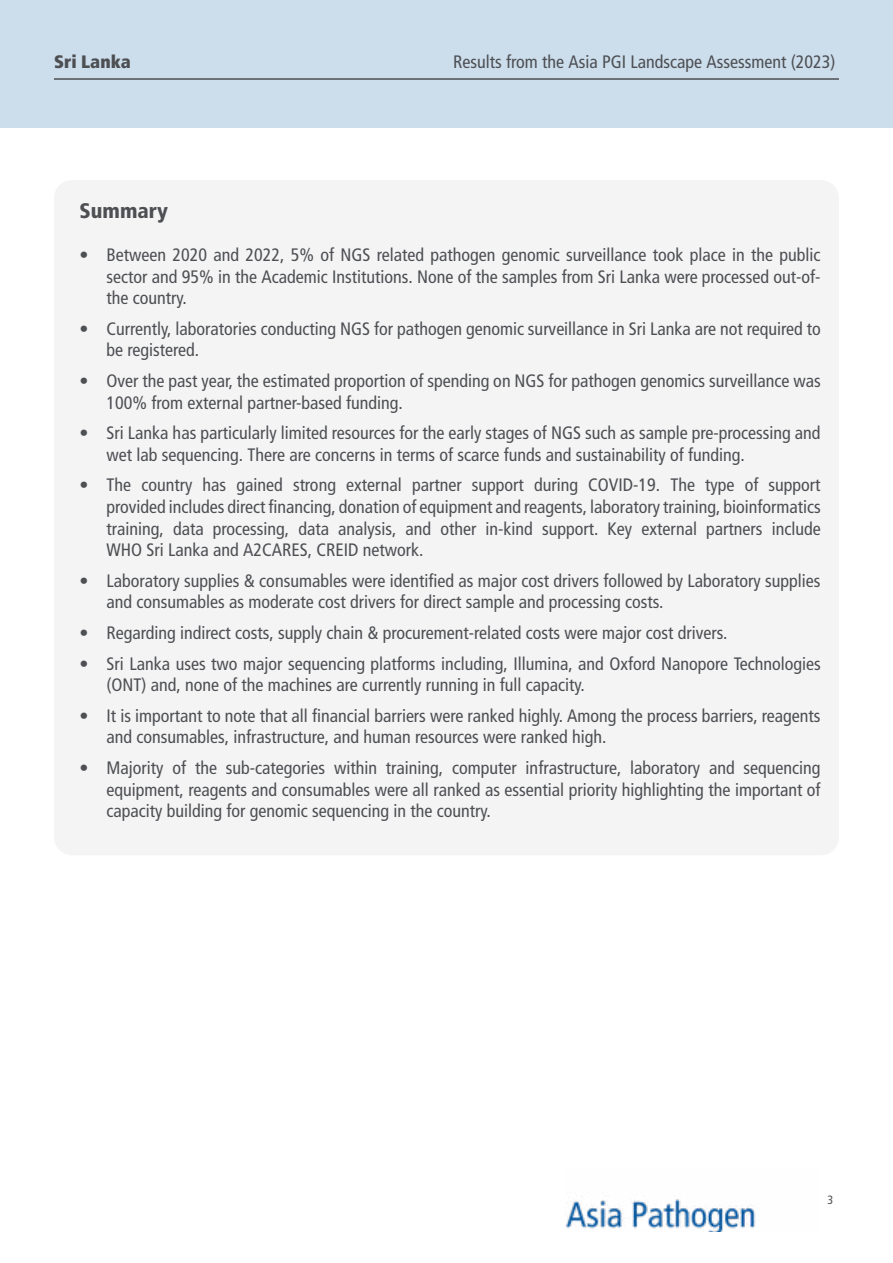
<style>
.page{position:relative;width:893px;height:1263px;background:#fff}
.page>*{position:absolute;margin:0;border:0;box-sizing:border-box;transform-origin:0 0}
.t1{font:21px "Frutiger LT 77 Blk Cn";color:#4d4f53}
.t2{font:18px/21.6px "Frutiger LT 57 Cn";color:#4d4f53}
.t3{font:18px "Frutiger LT 87 X Blk Cn";color:#4d4f53}
.t4{font:12px "Frutiger LT 57 Cn";color:#4d4f53}
</style>
<div class="page">
<img style="left:565px;top:1199px;width:191px;height:33px">
<div style="left:54px;top:180px;width:785px;height:675px;background:#f4f4f4;border-radius:18px"></div>
<div style="left:0;top:0;width:893px;height:128px;background:#ccddeb"></div>
<hr style="left:54px;top:78px;width:785px;height:2px;background:#4d4f53">
<p class="t3" style="left:54px;top:51px;width:78px">Sri Lanka</p>
<p class="t2" style="left:453px;top:51px;width:384px">Results from the Asia PGI Landscape Assessment (2023)</p>
<p class="t1" style="left:80px;top:198px;width:90px">Summary</p>
<p class="t2" style="left:107px;top:244px;width:715px;text-align:justify;text-indent:-27px">• Between 2020 and 2022, 5% of NGS related pathogen genomic surveillance took place in the public sector and 95% in the Academic Institutions. None of the samples from Sri Lanka were processed out-of&shy;the country.</p>
<p class="t2" style="left:107px;top:318px;width:716px;text-indent:-27px">• Currently, laboratories conducting NGS for pathogen genomic surveillance in Sri Lanka are not required to be registered.</p>
<p class="t2" style="left:107px;top:370px;width:716px;text-indent:-27px">• Over the past year, the estimated proportion of spending on NGS for pathogen genomics surveillance was<br>100% from external partner-based funding.</p>
<p class="t2" style="left:107px;top:422px;width:715px;text-indent:-27px">• Sri Lanka has particularly limited resources for the early stages of NGS such as sample pre-processing and wet lab sequencing. There are concerns in terms of scarce funds and sustainability of funding.</p>
<p class="t2" style="left:107px;top:474px;width:716px;text-align:justify;text-indent:-27px">• The country has gained strong external partner support during COVID-19. The type of support provided includes direct financing, donation of equipment and reagents, laboratory training, bioinformatics training, data processing, data analysis, and other in-kind support. Key external partners include WHO Sri Lanka and A2CARES, CREID network.</p>
<p class="t2" style="left:107px;top:570px;width:715px;text-indent:-27px">• Laboratory supplies &amp; consumables were identified as major cost drivers followed by Laboratory supplies and consumables as moderate cost drivers for direct sample and processing costs.</p>
<p class="t2" style="left:80px;top:622px;width:650px">• Regarding indirect costs, supply chain &amp; procurement-related costs were major cost drivers.</p>
<p class="t2" style="left:107px;top:653px;width:716px;text-indent:-27px">• Sri Lanka uses two major sequencing platforms including, Illumina, and Oxford Nanopore Technologies (ONT) and, none of the machines are currently running in full capacity.</p>
<p class="t2" style="left:107px;top:705px;width:715px;text-indent:-27px">• It is important to note that all financial barriers were ranked highly. Among the process barriers, reagents and consumables, infrastructure, and human resources were ranked high.</p>
<p class="t2" style="left:107px;top:757px;width:716px;text-align:justify;text-indent:-27px">• Majority of the sub-categories within training, computer infrastructure, laboratory and sequencing equipment, reagents and consumables were all ranked as essential priority highlighting the important of capacity building for genomic sequencing in the country.</p>
<p class="t4" style="left:827px;top:1193px;width:7px">3</p>
</div>
